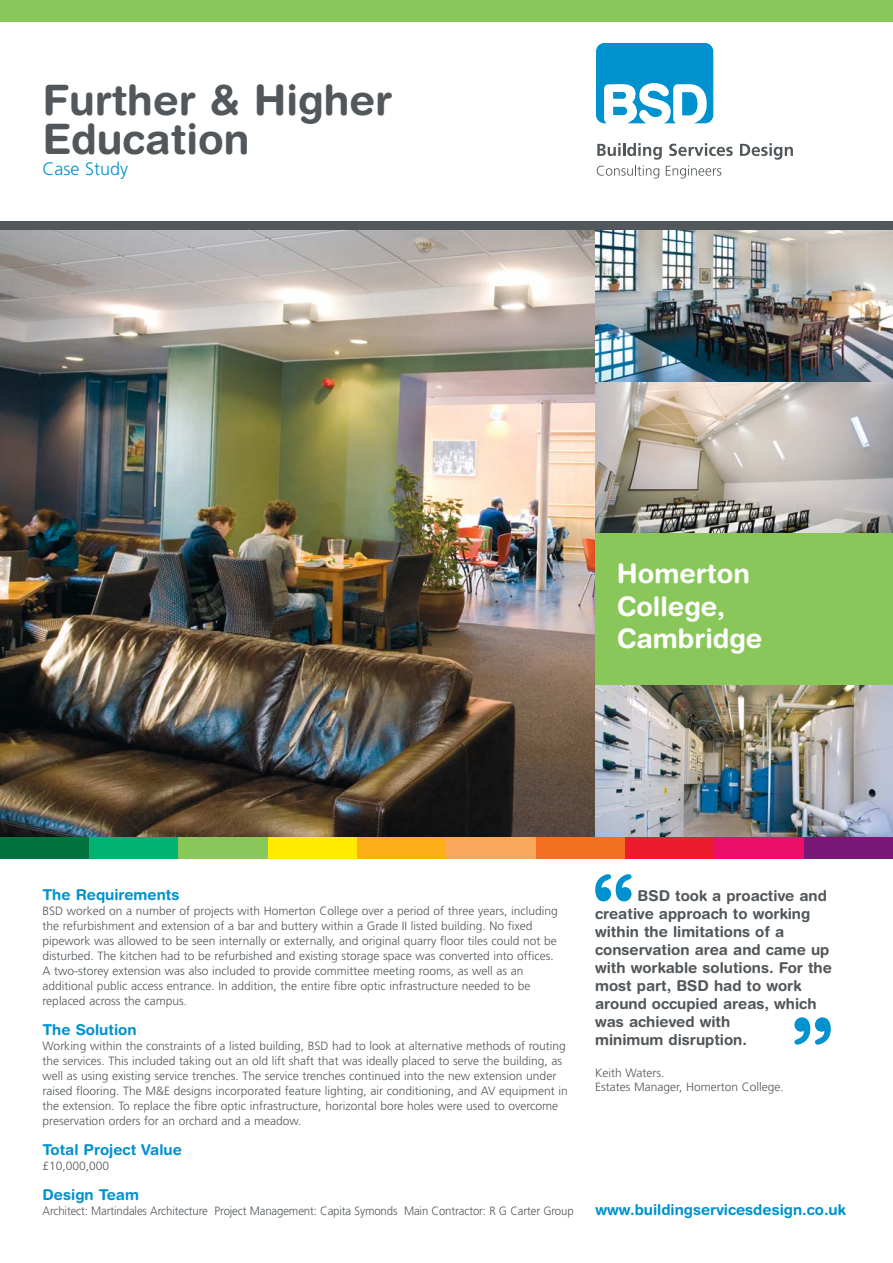
<style>
.page{position:relative;width:893px;height:1263px;background:#fff}
.page>*{position:absolute;margin:0;border:0;box-sizing:border-box;transform-origin:0 0}
.t1{font:700 90px "Helvetica Rounded";color:#0092cf}
.t2{font:700 42px/39px "Helvetica Rounded";color:#52575b}
.t3{font:700 27px/32.4px "Helvetica Rounded";color:#fff}
.t4{font:300 18px "Frutiger";color:#0092cf}
.t5{font:700 15px/18px "Helvetica Rounded";color:#52575b}
.t6{font:700 15px "Helvetica Rounded";color:#0092cf}
.t7{font:300 12px/15px "Frutiger";color:#52575b}
.t8{font:300 12px "Frutiger";color:#52575b;scale:.95 1}
</style>
<div class="page">
<img style="left:0;top:230px;width:595px;height:608px">
<img style="left:595px;top:230px;width:297px;height:304px">
<div style="left:595px;top:534px;width:297px;height:152px;background:#8ac75a"></div>
<img style="left:595px;top:686px;width:297px;height:152px">
<div style="left:0;top:221px;width:892px;height:9px;background:#52575b"></div>
<svg style="left:740px;top:143px;width:52px;height:17px"></svg>
<svg style="left:596px;top:143px;width:136px;height:36px"></svg>
<svg style="left:596px;top:43px;width:117px;height:80px"></svg>
<div style="left:0;top:0;width:892px;height:21px;background:#8ac75a"></div>
<div style="left:0;top:838px;width:89px;height:21px;background:#00723e"></div>
<div style="left:89px;top:838px;width:90px;height:21px;background:#00b274"></div>
<div style="left:179px;top:838px;width:89px;height:21px;background:#8ac75a"></div>
<div style="left:268px;top:838px;width:89px;height:21px;background:#ffea00"></div>
<div style="left:357px;top:838px;width:89px;height:21px;background:#fcaf17"></div>
<div style="left:446px;top:838px;width:90px;height:21px;background:#faa85e"></div>
<div style="left:536px;top:838px;width:89px;height:21px;background:#f36f21"></div>
<div style="left:625px;top:838px;width:89px;height:21px;background:#ed1b2e"></div>
<div style="left:714px;top:838px;width:90px;height:21px;background:#ed0e69"></div>
<div style="left:804px;top:838px;width:88px;height:21px;background:#7a1878"></div>
<h2 class="t2" style="left:43px;top:84px;width:351px">Further &amp; Higher<br>Education</h2>
<h3 class="t4" style="left:43px;top:162px;width:87px">Case Study</h3>
<h3 class="t3" style="left:617px;top:560px;width:147px">Homerton<br>College,<br>Cambridge</h3>
<p class="t6" style="left:43px;top:890px;width:138px">The Requirements</p>
<p class="t7" style="left:43px;top:905px;width:516px">BSD worked on a number of projects with Homerton College over a period of three years, including the refurbishment and extension of a bar and buttery within a Grade II listed building. No fixed pipework was allowed to be seen internally or externally, and original quarry floor tiles could not be disturbed. The kitchen had to be refurbished and existing storage space was converted into offices.<br>A two-storey extension was also included to provide committee meeting rooms, as well as an additional public access entrance. In addition, the entire fibre optic infrastructure needed to be replaced across the campus.</p>
<p class="t6" style="left:43px;top:1025px;width:95px">The Solution</p>
<p class="t7" style="left:43px;top:1040px;width:526px">Working within the constraints of a listed building, BSD had to look at alternative methods of routing the services. This included taking out an old lift shaft that was ideally placed to serve the building, as well as using existing service trenches. The service trenches continued into the new extension under raised flooring. The M&amp;E designs incorporated feature lighting, air conditioning, and AV equipment in the extension. To replace the fibre optic infrastructure, horizontal bore holes were used to overcome preservation orders for an orchard and a meadow.</p>
<p class="t6" style="left:43px;top:1145px;width:141px">Total Project Value</p>
<p class="t7" style="left:43px;top:1160px;width:68px">£10,000,000</p>
<p class="t6" style="left:43px;top:1190px;width:98px">Design Team</p>
<p class="t8" style="left:43px;top:1206px;width:560px">Architect: Martindales Architecture Project Management: Capita Symonds Main Contractor: R G Carter Group</p>
<h1 class="t1" style="left:589px;top:874px;width:50px">“</h1>
<p class="t5" style="left:595px;top:888px;width:238px;text-indent:43px">BSD took a proactive and creative approach to working within the limitations of a conservation area and came up with workable solutions. For the most part, BSD had to work around occupied areas, which was achieved with<br>minimum disruption.</p>
<p class="t7" style="left:595px;top:1066px;width:190px;line-height:14.4px">Keith Waters.<br>Estates Manager, Homerton College.</p>
<h1 class="t1" style="left:788px;top:1017px;width:50px">”</h1>
<p class="t6" style="left:595px;top:1205px;width:252px">www.buildingservicesdesign.co.uk</p>
</div>
